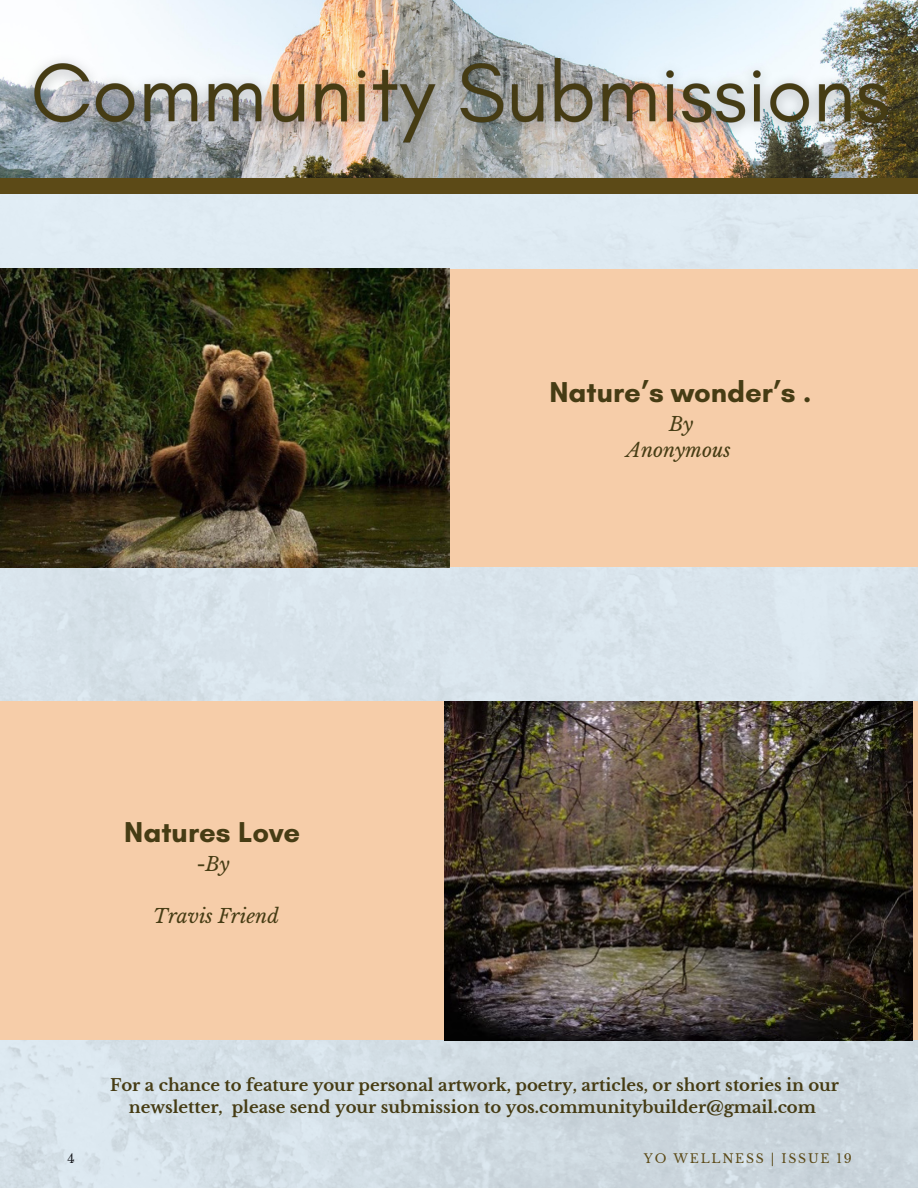
<style>
.page{position:relative;width:918px;height:1188px;background:#fff}
.page>*{position:absolute;margin:0;border:0;box-sizing:border-box;transform-origin:0 0}
.t1{font:700 29.25px "Glacial Indifference";color:#463c14}
.t2{font:italic 19.2px/25.8px "Libre Baskerville";color:#463c14;text-align:center}
.t3{font:700 16.5px/22.5px "Libre Baskerville";color:#463c14;text-align:center}
.t4{font:12.45px "Libre Baskerville";letter-spacing:.14em;color:#5c4a17}
.t5{font:12.45px "Libre Baskerville";color:#191b20}
.s1{font-weight:700;font-style:normal}
</style>
<div class="page">
<img style="left:0;top:193px;width:918px;height:995px">
<div style="left:0;top:270px;width:918px;height:297px;background:#f6cda9"></div>
<img style="left:0;top:0;width:918px;height:179px">
<div style="left:0;top:179px;width:918px;height:14px;background:#5c4a17"></div>
<div style="left:0;top:702px;width:918px;height:338px;background:#f6cda9"></div>
<img style="left:0;top:268px;width:450px;height:300px">
<img style="left:444px;top:701px;width:468px;height:340px">
<img style="left:10px;top:23px;width:899px;height:143px">
<h1 class="t1" style="left:124px;top:814px;width:178px">Natures Love</h1>
<p class="t2" style="left:197px;top:851px;width:34px"><span class="s1">-</span>By</p>
<p class="t2" style="left:153px;top:903px;width:127px">Travis Friend</p>
<h1 class="t1" style="left:549px;top:374px;width:263px">Nature’s wonder’s .</h1>
<p class="t2" style="left:627px;top:411px;width:106px">By<br>Anonymous</p>
<p class="t3" style="left:110px;top:1074px;width:731px">For a chance to feature your personal artwork, poetry, articles, or short stories in our newsletter, please send your submission to yos.communitybuilder@gmail.com</p>
<p class="t5" style="left:67px;top:1151px;width:9px">4</p>
<p class="t4" style="left:644px;top:1151px;width:210px">YO WELLNESS | ISSUE 19</p>
</div>
